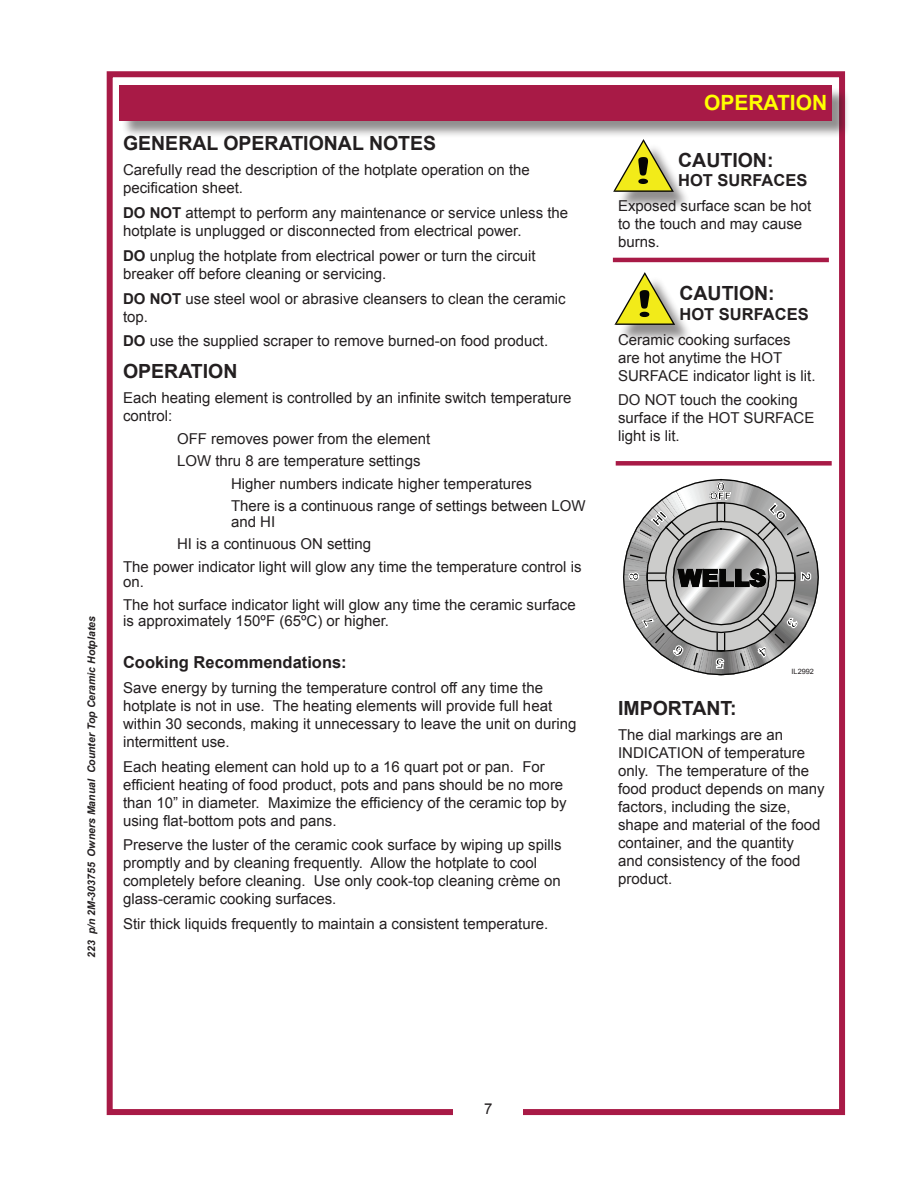
<style>
.page{position:relative;width:918px;height:1188px;background:#fff}
.page>*{position:absolute;margin:0;border:0;box-sizing:border-box;transform-origin:0 0}
.t1{font:700 21px "Arial";color:#ff0}
.Sub_Header{font:700 19.5px "Arial";color:#231f20}
.sub-sub_header{font:700 16.5px "Arial";color:#231f20}
.Body_Text{font:15px/18px "Arial";color:#231f20}
.collumn_text{font:15px/18px "Arial";color:#231f20}
.t2{font:italic 700 10.5px "Arial";color:#231f20}
.t3{font:7.35px "Arial";color:#231f20}
.s1{font-weight:700}
</style>
<div class="page">
<div style="left:107px;top:71px;width:738px;height:1044px;border:6px solid #a81a46"></div>
<div style="left:453px;top:1099px;width:70px;height:27px;background:#fff"></div>
<div style="left:121px;top:87px;width:730px;height:52px;background:#231f20;opacity:.5"></div>
<div style="left:119px;top:85px;width:713px;height:35px;background:#a81a46"></div>
<div style="left:616px;top:143px;width:76px;height:67px;background:#231f20;opacity:.5"></div>
<svg style="left:613px;top:139px;width:61px;height:53px"></svg>
<hr style="left:613px;top:258px;width:216px;height:4px;background:#a81a46">
<div style="left:618px;top:276px;width:75px;height:67px;background:#231f20;opacity:.5"></div>
<svg style="left:614px;top:272px;width:61px;height:53px"></svg>
<div style="left:616px;top:461px;width:216px;height:5px;background:#a81a46"></div>
<svg style="left:623px;top:479px;width:196px;height:197px"></svg>
<p class="t2" style="left:84px;top:958px;width:343px;rotate:-90deg">223 p/n 2M-303755 Owners Manual Counter Top Ceramic Hotplates</p>
<p class="Sub_Header" style="left:123px;top:130px;width:315px">GENERAL OPERATIONAL NOTES</p>
<p class="Body_Text" style="left:123px;top:161px;width:408px">Carefully read the description of the hotplate operation on the pecification sheet.</p>
<p class="collumn_text" style="left:123px;top:204px;width:447px"><span class="s1">DO NOT</span> attempt to perform any maintenance or service unless the hotplate is unplugged or disconnected from electrical power.</p>
<p class="collumn_text" style="left:123px;top:247px;width:414px"><span class="s1">DO</span> unplug the hotplate from electrical power or turn the circuit breaker off before cleaning or servicing.</p>
<p class="collumn_text" style="left:123px;top:289px;width:444px"><span class="s1">DO NOT</span> use steel wool or abrasive cleansers to clean the ceramic top.</p>
<p class="collumn_text" style="left:123px;top:332px;width:427px"><span class="s1">DO</span> use the supplied scraper to remove burned-on food product.</p>
<p class="Sub_Header" style="left:123px;top:359px;width:116px">OPERATION</p>
<p class="Body_Text" style="left:123px;top:389px;width:450px">Each heating element is controlled by an infinite switch temperature control:</p>
<p class="Body_Text" style="left:177px;top:430px;width:255px">OFF removes power from the element</p>
<p class="Body_Text" style="left:177px;top:452px;width:245px">LOW thru 8 are temperature settings</p>
<p class="Body_Text" style="left:231px;top:475px;width:302px">Higher numbers indicate higher temperatures</p>
<p class="Body_Text" style="left:231px;top:498px;width:356px;line-height:15.6px">There is a continuous range of settings between LOW and HI</p>
<p class="Body_Text" style="left:177px;top:535px;width:196px">HI is a continuous ON setting</p>
<p class="Body_Text" style="left:123px;top:559px;width:460px;line-height:15.6px">The power indicator light will glow any time the temperature control is on.</p>
<p class="Body_Text" style="left:123px;top:597px;width:454px;line-height:15.6px">The hot surface indicator light will glow any time the ceramic surface is approximately 150ºF (65ºC) or higher.</p>
<p class="sub-sub_header" style="left:123px;top:651px;width:225px">Cooking Recommendations:</p>
<p class="Body_Text" style="left:123px;top:679px;width:455px">Save energy by turning the temperature control off any time the hotplate is not in use. The heating elements will provide full heat within 30 seconds, making it unnecessary to leave the unit on during intermittent use.</p>
<p class="Body_Text" style="left:123px;top:757px;width:445px">Each heating element can hold up to a 16 quart pot or pan. For efficient heating of food product, pots and pans should be no more than 10” in diameter. Maximize the efficiency of the ceramic top by using flat-bottom pots and pans.</p>
<p class="Body_Text" style="left:123px;top:836px;width:440px">Preserve the luster of the ceramic cook surface by wiping up spills promptly and by cleaning frequently. Allow the hotplate to cool completely before cleaning. Use only cook-top cleaning crème on glass-ceramic cooking surfaces.</p>
<p class="Body_Text" style="left:123px;top:915px;width:427px">Stir thick liquids frequently to maintain a consistent temperature.</p>
<p class="t1" style="left:704px;top:89px;width:125px">OPERATION</p>
<p class="Sub_Header" style="left:678px;top:147px;width:97px">CAUTION:</p>
<p class="sub-sub_header" style="left:678px;top:170px;width:131px">HOT SURFACES</p>
<p class="Body_Text" style="left:618px;top:197px;width:195px">Exposed surface scan be hot to the touch and may cause burns.</p>
<p class="Sub_Header" style="left:680px;top:280px;width:97px">CAUTION:</p>
<p class="sub-sub_header" style="left:680px;top:303px;width:131px">HOT SURFACES</p>
<p class="Body_Text" style="left:618px;top:330px;width:199px">Ceramic cooking surfaces are hot anytime the HOT<br>SURFACE indicator light is lit.</p>
<p class="Body_Text" style="left:618px;top:391px;width:198px">DO NOT touch the cooking surface if the HOT SURFACE light is lit.</p>
<p class="t3" style="left:792px;top:667px;width:24px">IL2992</p>
<p class="Sub_Header" style="left:618px;top:695px;width:120px">IMPORTANT:</p>
<p class="collumn_text" style="left:618px;top:726px;width:208px">The dial markings are an<br>INDICATION of temperature only. The temperature of the food product depends on many factors, including the size, shape and material of the food container, and the quantity<br>and consistency of the food product.</p>
<p class="collumn_text" style="left:484px;top:1100px;width:10px">7</p>
</div>
